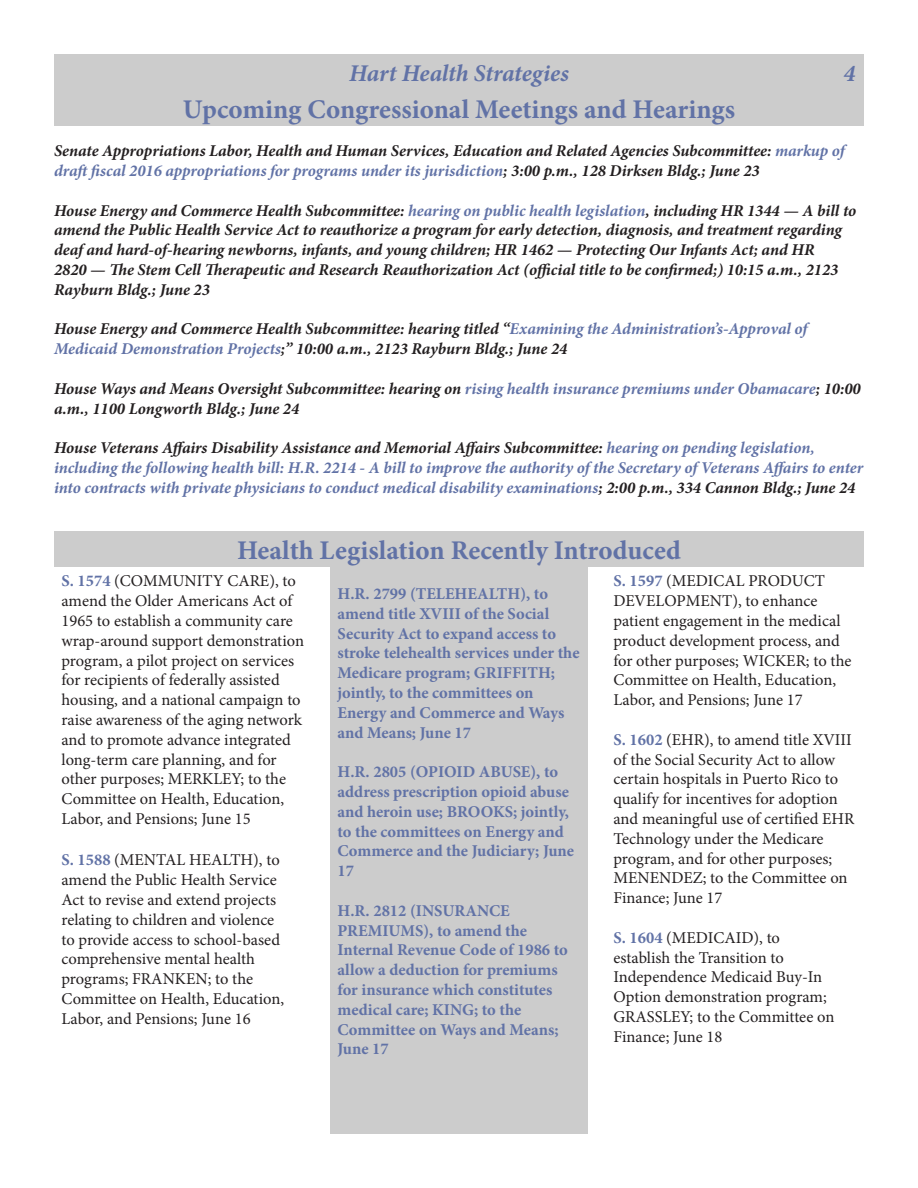
<style>
.page{position:relative;width:918px;height:1188px;background:#fff}
.page>*{position:absolute;margin:0;border:0;box-sizing:border-box;transform-origin:0 0}
.t1{font:700 27px "Minion Pro";color:#6172a6}
.t2{font:italic 700 24px "Minion Pro";letter-spacing:-.005em;color:#6172a6}
.t3{font:16.5px/19.8px "Minion Pro";color:#231f20}
.t4{font:italic 700 16.5px/19.8px "Minion Pro";letter-spacing:-.005em;color:#231f20}
.t5{font:700 16.5px/19.8px "Minion Pro";color:#6172a6}
.t6{font:italic 700 16.5px/19.8px "Minion Pro";letter-spacing:-.005em;color:#6172a6}
.s1{color:#6172a6}
.s2{color:#231f20}
.s3{font-weight:700;color:#6172a6}
</style>
<div class="page">
<div style="left:54px;top:54px;width:810px;height:36px;background:#ccc"></div>
<div style="left:54px;top:90px;width:810px;height:36px;background:#ccc"></div>
<div style="left:54px;top:531px;width:810px;height:36px;background:#ccc"></div>
<div style="left:330px;top:567px;width:258px;height:567px;background:#ccc"></div>
<p class="t2" style="left:349px;top:56px;width:221px">Hart Health Strategies</p>
<p class="t2" style="left:844px;top:56px;width:13px">4</p>
<p class="t1" style="left:183px;top:90px;width:554px">Upcoming Congressional Meetings and Hearings</p>
<p class="t4" style="left:54px;top:141px;width:792px">Senate Appropriations Labor, Health and Human Services, Education and Related Agencies Subcommittee: <span class="s1">markup of draft fiscal 2016 appropriations for programs under its jurisdiction</span>; 3:00 p.m., 128 Dirksen Bldg.; June 23</p>
<p class="t4" style="left:54px;top:200px;width:804px">House Energy and Commerce Health Subcommittee: <span class="s1">hearing on public health legislation</span>, including HR 1344 — A bill to amend the Public Health Service Act to reauthorize a program for early detection, diagnosis, and treatment regarding deaf and hard-of-hearing newborns, infants, and young children; HR 1462 — Protecting Our Infants Act; and HR<br>2820 — The Stem Cell Therapeutic and Research Reauthorization Act (official title to be confirmed;) 10:15 a.m., 2123<br>Rayburn Bldg.; June 23</p>
<p class="t4" style="left:54px;top:319px;width:755px">House Energy and Commerce Health Subcommittee: hearing titled “<span class="s1">Examining the Administration’s-Approval of<br>Medicaid Demonstration Projects</span>;” 10:00 a.m., 2123 Rayburn Bldg.; June 24</p>
<p class="t4" style="left:54px;top:378px;width:808px">House Ways and Means Oversight Subcommittee: hearing on <span class="s1">rising health insurance premiums under Obamacare</span>; 10:00 a.m., 1100 Longworth Bldg.; June 24</p>
<p class="t6" style="left:54px;top:438px;width:811px"><span class="s2">House Veterans Affairs Disability Assistance and Memorial Affairs Subcommittee:</span> hearing on pending legislation, including the following health bill: H.R. 2214 - A bill to improve the authority of the Secretary of Veterans Affairs to enter into contracts with private physicians to conduct medical disability examinations<span class="s2">; 2:00 p.m., 334 Cannon Bldg.; June 24</span></p>
<p class="t1" style="left:237px;top:531px;width:445px">Health Legislation Recently Introduced</p>
<p class="t3" style="left:62px;top:571px;width:244px"><span class="s3">S. 1574</span> (COMMUNITY CARE), to amend the Older Americans Act of 1965 to establish a community care wrap-around support demonstration program, a pilot project on services for recipients of federally assisted housing, and a national campaign to raise awareness of the aging network and to promote advance integrated long-term care planning, and for other purposes; MERKLEY; to the Committee on Health, Education, Labor, and Pensions; June 15</p>
<p class="t3" style="left:62px;top:850px;width:224px"><span class="s3">S. 1588</span> (MENTAL HEALTH), to amend the Public Health Service<br>Act to revise and extend projects relating to children and violence to provide access to school-based comprehensive mental health programs; FRANKEN; to the<br>Committee on Health, Education,<br>Labor, and Pensions; June 16</p>
<p class="t3" style="left:614px;top:571px;width:239px"><span class="s3">S. 1597</span> (MEDICAL PRODUCT<br>DEVELOPMENT), to enhance patient engagement in the medical product development process, and for other purposes; WICKER; to the<br>Committee on Health, Education,<br>Labor, and Pensions; June 17</p>
<p class="t3" style="left:614px;top:730px;width:243px"><span class="s3">S. 1602</span> (EHR), to amend title XVIII of the Social Security Act to allow certain hospitals in Puerto Rico to qualify for incentives for adoption and meaningful use of certified EHR<br>Technology under the Medicare program, and for other purposes;<br>MENENDEZ; to the Committee on<br>Finance; June 17</p>
<p class="t3" style="left:614px;top:928px;width:222px"><span class="s3">S. 1604</span> (MEDICAID), to establish the Transition to<br>Independence Medicaid Buy-In<br>Option demonstration program;<br>GRASSLEY; to the Committee on<br>Finance; June 18</p>
<p class="t5" style="left:338px;top:584px;width:244px">H.R. 2799 (TELEHEALTH), to amend title XVIII of the Social<br>Security Act to expand access to stroke telehealth services under the<br>Medicare program; GRIFFITH; jointly, to the committees on<br>Energy and Commerce and Ways and Means; June 17</p>
<p class="t5" style="left:338px;top:762px;width:238px">H.R. 2805 (OPIOID ABUSE), to address prescription opioid abuse and heroin use; BROOKS; jointly, to the committees on Energy and<br>Commerce and the Judiciary; June<br>17</p>
<p class="t5" style="left:338px;top:901px;width:232px">H.R. 2812 (INSURANCE<br>PREMIUMS), to amend the<br>Internal Revenue Code of 1986 to allow a deduction for premiums for insurance which constitutes medical care; KING; to the<br>Committee on Ways and Means;<br>June 17</p>
</div>
